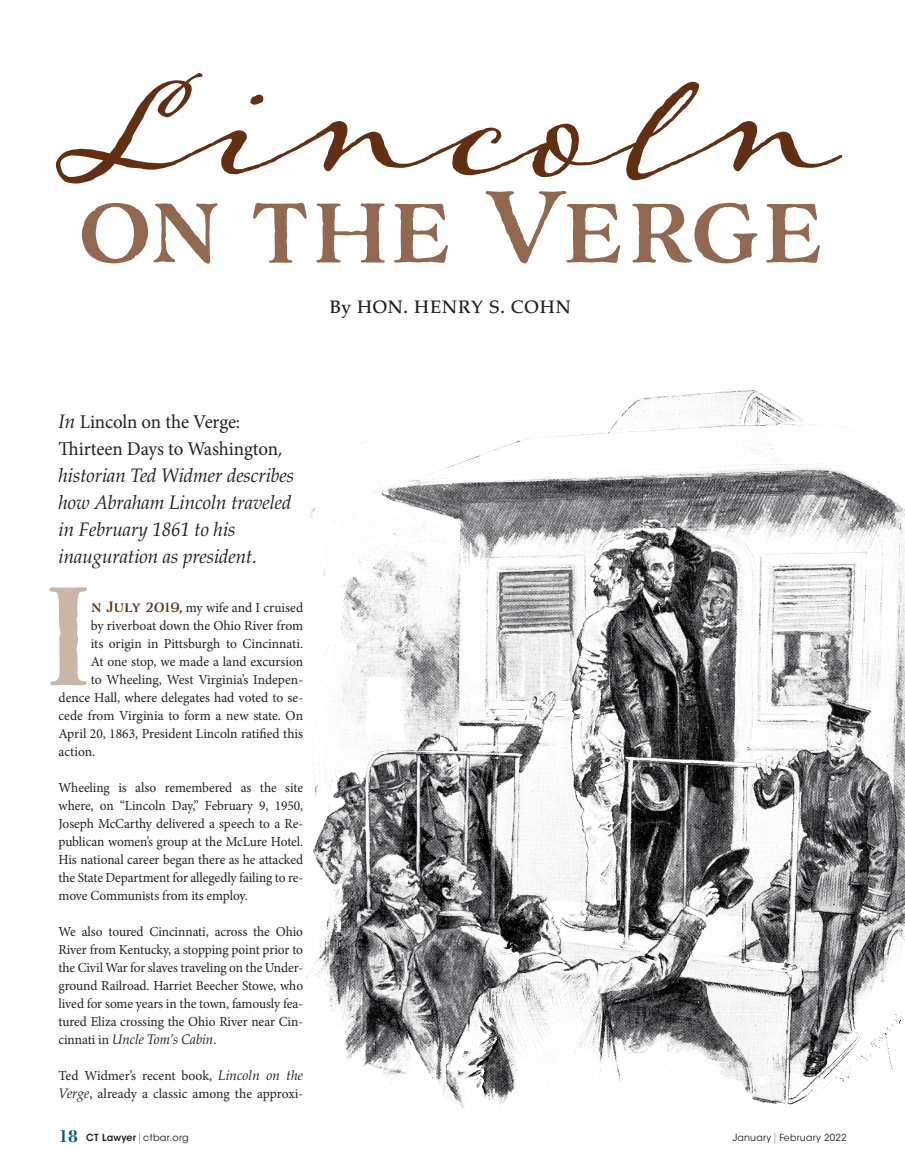
<style>
.page{position:relative;width:905px;height:1175px;background:#fff}
.page>*{position:absolute;margin:0;border:0;box-sizing:border-box;transform-origin:0 0}
.t1{font:162.9px "Adorn Garland";color:#632f13}
.t2{font:128.4px "Adorn Serif";color:#cab5a6}
.t3{font:94.2px "Adorn Serif";letter-spacing:-.03em;color:#926950}
.t4{font:italic 19.5px/27px "Palatino LT Std";letter-spacing:-.005em;color:#231f20}
.t5{font:19.5px/27px "Minion Pro";letter-spacing:-.01em;color:#231f20}
.t6{font:500 18px "Palatino LT Std";letter-spacing:.025em;color:#231f20}
.t7{font:13.8px/18px "Minion Pro";letter-spacing:-.005em;color:#231f20;text-align:justify}
.t8{font:italic 13.8px "Palatino LT Std";letter-spacing:-.005em;color:#231f20}
.t9{font:9.75px "ITC Avant Garde Std";letter-spacing:.025em;color:#231f20}
.t10{font:9.75px "ITC Avant Garde Std";letter-spacing:.025em;color:#231f20;scale:.96 1}
.s1{font-family:"Palatino LT Std";font-style:italic}
.s2{font-family:"Adorn Serif";color:#632f13}
.s3{font-family:"Adorn Serif"}
.s4{font-family:"Minion Pro";font-style:normal}
.s5{font-family:"Bodoni Std";font-weight:700;font-size:18px;color:#015a8d}
.s6{font-weight:600}
.s7{font-weight:200;font-size:10.8px}
</style>
<div class="page">
<img style="left:306px;top:390px;width:598px;height:719px">
<h1 class="t1" style="left:63px;top:19px;width:779px">Lincoln</h1>
<h3 class="t3" style="left:77px;top:162px;width:750px">on the Verge</h3>
<h3 class="t6" style="left:330px;top:296px;width:242px">By HON. HENRY S. COHN</h3>
<h3 class="t5" style="left:58px;top:409px;width:226px"><span class="s1">In</span> Lincoln on the Verge:<br>Thirteen Days to Washington<span class="s1">,</span></h3>
<h3 class="t4" style="left:58px;top:462px;width:237px">historian Ted Widmer describes how Abraham Lincoln traveled in February 1861 to his inauguration as president.</h3>
<p class="t7" style="left:91px;top:599px;width:214px"><span class="s2">n July 2019</span><span class="s3">,</span> my wife and I cruised</p>
<p class="t7" style="left:91px;top:617px;width:214px">by riverboat down the Ohio River from</p>
<p class="t7" style="left:91px;top:635px;width:214px">its origin in Pittsburgh to Cincinnati.</p>
<p class="t7" style="left:91px;top:653px;width:214px">At one stop, we made a land excursion</p>
<p class="t7" style="left:91px;top:671px;width:214px">to Wheeling, West Virginia’s Indepen-</p>
<p class="t7" style="left:58px;top:689px;width:246px">dence Hall, where delegates had voted to se-</p>
<p class="t7" style="left:58px;top:707px;width:246px">cede from Virginia to form a new state. On</p>
<p class="t7" style="left:58px;top:725px;width:246px">April 20, 1863, President Lincoln ratified this</p>
<p class="t7" style="left:58px;top:743px;width:38px">action.</p>
<p class="t7" style="left:58px;top:779px;width:246px">Wheeling is also remembered as the site where, on “Lincoln Day,” February 9, 1950, Joseph McCarthy delivered a speech to a Re&shy;publican women’s group at the McLure Hotel.<br>His national career began there as he attacked the State Department for allegedly failing to re&shy;move Communists from its employ.</p>
<p class="t7" style="left:58px;top:923px;width:246px">We also toured Cincinnati, across the Ohio River from Kentucky, a stopping point prior to the Civil War for slaves traveling on the Under&shy;ground Railroad. Harriet Beecher Stowe, who lived for some years in the town, famously fea&shy;tured Eliza crossing the Ohio River near Cin-</p>
<p class="t8" style="left:58px;top:1031px;width:159px"><span class="s4">cinnati in</span> Uncle Tom’s Cabin<span class="s4">.</span></p>
<p class="t7" style="left:58px;top:1067px;width:246px">Ted Widmer’s recent book, <span class="s1">Lincoln on the<br>Verge</span>, already a classic among the approxi-</p>
<h2 class="t2" style="left:39px;top:548px;width:59px">I</h2>
<p class="t9" style="left:58px;top:1131px;width:132px"><span class="s5">18</span> <span class="s6">CT Lawyer</span><span class="s7">|</span>ctbar.org</p>
<p class="t10" style="left:732px;top:1131px;width:120px">January<span class="s7">|</span> February 2022</p>
</div>
